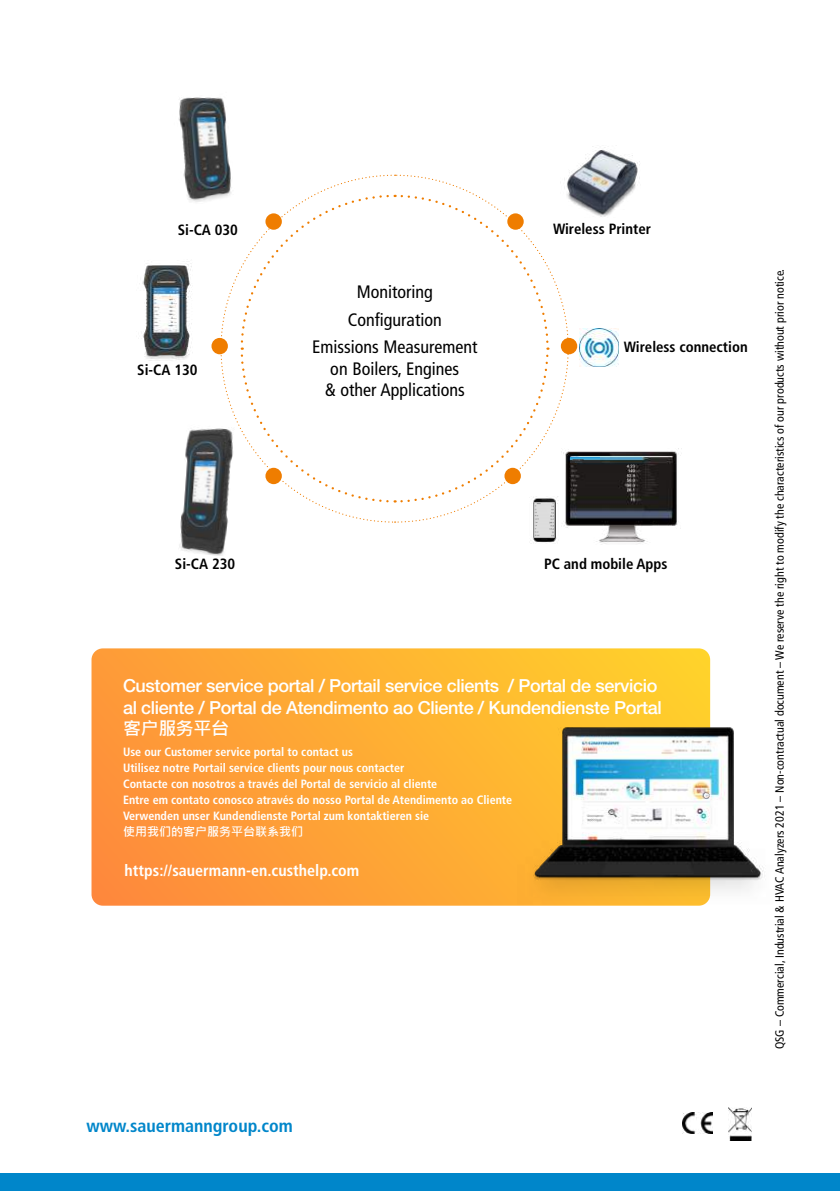
<style>
.page{position:relative;width:840px;height:1191px;background:#fff}
.page>*{position:absolute;margin:0;border:0;box-sizing:border-box;transform-origin:0 0}
.t1{font:500 18px/21.6px "Helvetica Neue LT Std";letter-spacing:-.02em;color:#fff}
.t2{font:condensed 18px/27.2px "Frutiger LT Std";color:#000;text-align:center}
.t3{font:700 condensed 18px "Frutiger LT Std";color:#0086ca}
.t4{font:700 18px "Microsoft Jheng Hei";letter-spacing:-.02em;color:#fff}
.t5{font:700 condensed 16px "Frutiger LT Std";color:#fff}
.t6{font:700 condensed 14.8px "Frutiger LT Std";color:#000}
.t7{font:700 condensed 12px/16px "Frutiger LT Std";color:#fff}
.t8{font:condensed 12px "Frutiger LT Std";color:#000}
.t9{font:700 12px "Microsoft Jheng Hei";color:#fff}
</style>
<div class="page">
<div style="left:0;top:1173px;width:839px;height:18px;background:#0086ca"></div>
<img style="left:682px;top:1112px;width:29px;height:21px">
<img style="left:728px;top:1107px;width:22px;height:33px">
<svg style="left:91px;top:648px;width:618px;height:257px;background:#fea735"></svg>
<div style="left:116px;top:998px;width:266px;height:26px;border:1px solid #fff;border-radius:5px"></div>
<img style="left:517px;top:687px;width:247px;height:219px">
<img style="left:142px;top:263px;width:50px;height:98px">
<img style="left:179px;top:428px;width:49px;height:128px">
<img style="left:178px;top:97px;width:53px;height:105px">
<img style="left:569px;top:146px;width:71px;height:71px">
<div style="left:211px;top:338px;width:17px;height:16px;background:#ef7d00;border-radius:50%"></div>
<img style="left:533px;top:523px;width:24px;height:20px">
<img style="left:564px;top:448px;width:117px;height:97px">
<img style="left:583px;top:457px;width:16px;height:5px">
<svg style="left:220px;top:174px;width:363px;height:349px"></svg>
<img style="left:579px;top:328px;width:39px;height:38px">
<p class="t6" style="left:178px;top:221px;width:62px">Si-CA 030</p>
<p class="t6" style="left:137px;top:361px;width:62px">Si-CA 130</p>
<h1 class="t2" style="left:312px;top:279px;width:167px">Monitoring<br>Configuration<br>Emissions Measurement</h1>
<h1 class="t2" style="left:324px;top:358px;width:141px;line-height:21.6px">on Boilers, Engines &amp; other Applications</h1>
<p class="t6" style="left:552px;top:220px;width:99px">Wireless Printer</p>
<p class="t6" style="left:623px;top:338px;width:125px">Wireless connection</p>
<p class="t6" style="left:175px;top:555px;width:62px">Si-CA 230</p>
<p class="t6" style="left:543px;top:554px;width:125px">PC and mobile Apps</p>
<h1 class="t1" style="left:123px;top:674px;width:540px">Customer service portal / Portail service clients / Portal de servicio al cliente / Portal de Atendimento ao Cliente / Kundendienste Portal</h1>
<h1 class="t4" style="left:123px;top:717px;width:108px">客户服务平台</h1>
<p class="t7" style="left:123px;top:744px;width:390px">Use our Customer service portal to contact us<br>Utilisez notre Portail service clients pour nous contacter<br>Contacte con nosotros a través del Portal de servicio al cliente<br>Entre em contato conosco através do nosso Portal de Atendimento ao Cliente Verwenden unser Kundendienste Portal zum kontaktieren sie</p>
<p class="t9" style="left:123px;top:824px;width:181px">使用我们的客户服务平台联系我们</p>
<h2 class="t5" style="left:125px;top:861px;width:236px">https://sauermann-en.custhelp.com</h2>
<p class="t8" style="left:772px;top:1049px;width:782px;rotate:-90deg">QSG – Commercial, Industrial &amp; HVAC Analyzers 2021 – Non-contractual document – We reserve the right to modify the characteristics of our products without prior notice.</p>
<h1 class="t3" style="left:86px;top:1115px;width:207px">www.sauermanngroup.com</h1>
</div>
